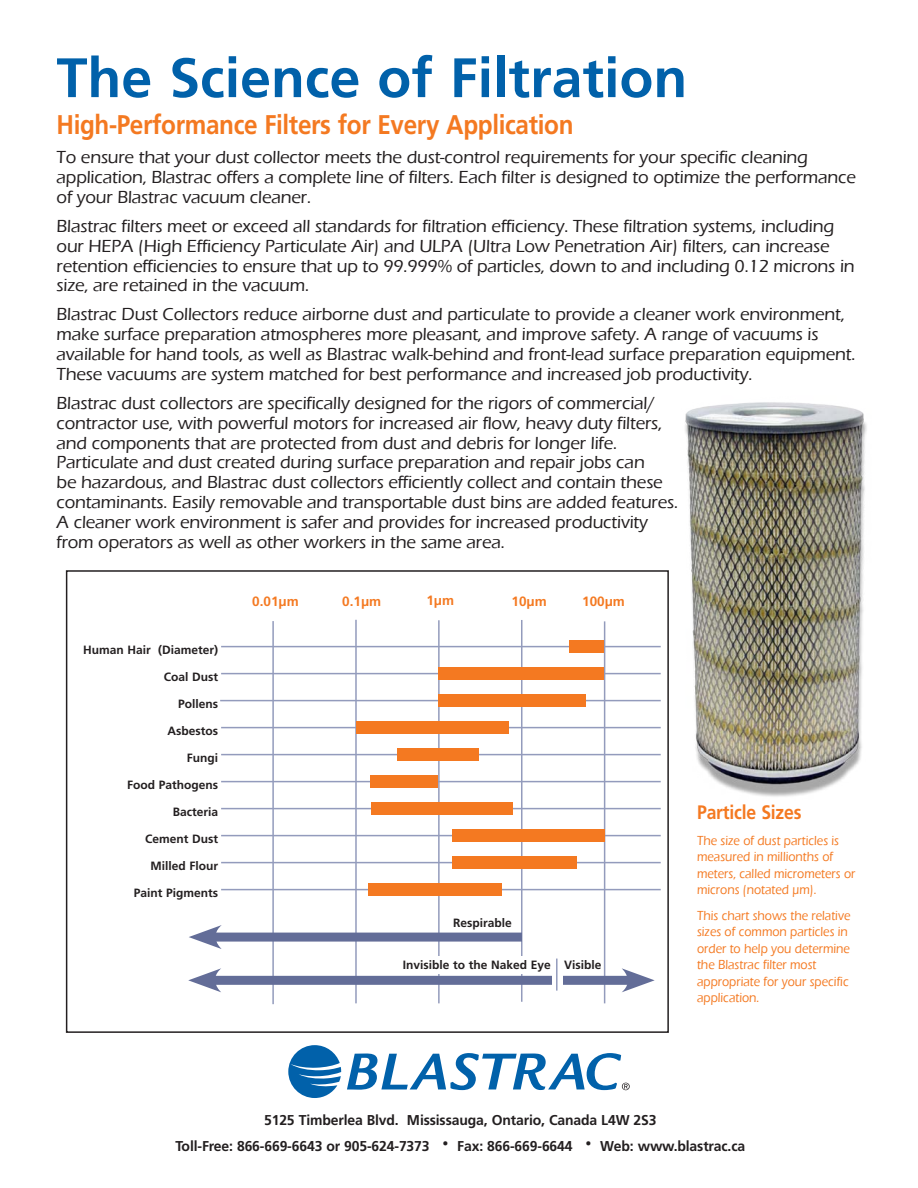
<style>
.page{position:relative;width:918px;height:1188px;background:#fff}
.page>*{position:absolute;margin:0;border:0;box-sizing:border-box;transform-origin:0 0}
.t1{font:700 55.5px "Frutiger";color:#0161aa}
.body{font:700 27px "Frutiger";letter-spacing:-.015em;color:#f47921;scale:.9 1}
.body-2{font:700 19.5px "Frutiger";letter-spacing:-.01em;color:#f47921;scale:.9 1}
.body-3{font:500 18px/19.8px "Eras ITC";letter-spacing:-.01em;color:#231f20}
.body-4{font:700 14.25px "Frutiger";letter-spacing:-.01em;color:#231f20}
.body-5{font:500 13.5px/16.5px "Eras ITC";color:#f47921;scale:.9 1}
.t2{font:700 13.5px "Frutiger";color:#f47921}
.t3{font:700 12px "Frutiger";color:#231f20}
.s1{font-size:27px}
</style>
<div class="page">
<hr style="left:221px;top:646px;width:440px;height:1px;background:#939bbc">
<hr style="left:221px;top:673px;width:440px;height:1px;background:#939bbc">
<hr style="left:220px;top:700px;width:441px;height:1px;background:#939bbc">
<hr style="left:221px;top:727px;width:440px;height:1px;background:#939bbc">
<hr style="left:221px;top:754px;width:440px;height:1px;background:#939bbc">
<hr style="left:221px;top:781px;width:440px;height:1px;background:#939bbc">
<hr style="left:221px;top:808px;width:440px;height:1px;background:#939bbc">
<hr style="left:221px;top:835px;width:440px;height:1px;background:#939bbc">
<hr style="left:221px;top:862px;width:440px;height:1px;background:#939bbc">
<hr style="left:221px;top:889px;width:440px;height:1px;background:#939bbc">
<hr style="left:272px;top:621px;width:2px;height:383px;background:#939bbc">
<hr style="left:355px;top:620px;width:2px;height:383px;background:#939bbc">
<hr style="left:438px;top:620px;width:2px;height:383px;background:#939bbc">
<hr style="left:521px;top:620px;width:1px;height:382px;background:#939bbc">
<hr style="left:604px;top:621px;width:1px;height:382px;background:#939bbc">
<div style="left:569px;top:641px;width:35px;height:12px;background:#f47921"></div>
<div style="left:439px;top:668px;width:165px;height:12px;background:#f47921"></div>
<div style="left:439px;top:695px;width:147px;height:12px;background:#f47921"></div>
<div style="left:356px;top:722px;width:153px;height:12px;background:#f47921"></div>
<div style="left:397px;top:749px;width:82px;height:12px;background:#f47921"></div>
<div style="left:370px;top:776px;width:68px;height:12px;background:#f47921"></div>
<div style="left:371px;top:803px;width:142px;height:12px;background:#f47921"></div>
<div style="left:452px;top:830px;width:153px;height:12px;background:#f47921"></div>
<div style="left:452px;top:857px;width:125px;height:12px;background:#f47921"></div>
<div style="left:369px;top:884px;width:133px;height:12px;background:#f47921"></div>
<div style="left:207px;top:976px;width:429px;height:9px;background:#636d98"></div>
<svg style="left:622px;top:968px;width:33px;height:24px"></svg>
<svg style="left:188px;top:968px;width:33px;height:24px"></svg>
<div style="left:552px;top:966px;width:11px;height:32px;background:#fff"></div>
<hr style="left:556px;top:959px;width:2px;height:32px;background:#939bbc">
<div style="left:208px;top:933px;width:314px;height:9px;background:#636d98"></div>
<svg style="left:189px;top:925px;width:33px;height:24px"></svg>
<div style="left:434px;top:956px;width:114px;height:17px;background:#fff"></div>
<svg style="left:288px;top:1045px;width:53px;height:53px"></svg>
<svg style="left:347px;top:1053px;width:283px;height:37px"></svg>
<img style="left:618px;top:402px;width:249px;height:473px">
<p class="t1" style="left:57px;top:45px;width:632px">The Science of Filtration</p>
<p class="body" style="left:57px;top:109px;width:576px">High-Performance Filters for Every Application</p>
<p class="body-3" style="left:57px;top:148px;width:801px">To ensure that your dust collector meets the dust-control requirements for your specific cleaning application, Blastrac offers a complete line of filters. Each filter is designed to optimize the performance of your Blastrac vacuum cleaner.</p>
<p class="body-3" style="left:57px;top:216px;width:800px">Blastrac filters meet or exceed all standards for filtration efficiency. These filtration systems, including our HEPA (High Efficiency Particulate Air) and ULPA (Ultra Low Penetration Air) filters, can increase retention efficiencies to ensure that up to 99.999% of particles, down to and including 0.12 microns in size, are retained in the vacuum.</p>
<p class="body-3" style="left:57px;top:305px;width:800px">Blastrac Dust Collectors reduce airborne dust and particulate to provide a cleaner work environment, make surface preparation atmospheres more pleasant, and improve safety. A range of vacuums is available for hand tools, as well as Blastrac walk-behind and front-lead surface preparation equipment.<br>These vacuums are system matched for best performance and increased job productivity.</p>
<p class="body-3" style="left:57px;top:393px;width:623px">Blastrac dust collectors are specifically designed for the rigors of commercial/ contractor use, with powerful motors for increased air flow, heavy duty filters, and components that are protected from dust and debris for longer life.<br>Particulate and dust created during surface preparation and repair jobs can<br>be hazardous, and Blastrac dust collectors efficiently collect and contain these contaminants. Easily removable and transportable dust bins are added features.<br>A cleaner work environment is safer and provides for increased productivity from operators as well as other workers in the same area.</p>
<p class="t3" style="left:83px;top:642px;width:137px">Human Hair (Diameter)</p>
<p class="t3" style="left:164px;top:669px;width:56px">Coal Dust</p>
<p class="t3" style="left:178px;top:696px;width:42px">Pollens</p>
<p class="t3" style="left:167px;top:723px;width:52px">Asbestos</p>
<p class="t3" style="left:187px;top:750px;width:33px">Fungi</p>
<p class="t3" style="left:127px;top:777px;width:93px">Food Pathogens</p>
<p class="t3" style="left:173px;top:804px;width:47px">Bacteria</p>
<p class="t3" style="left:145px;top:831px;width:75px">Cement Dust</p>
<p class="t3" style="left:150px;top:858px;width:69px">Milled Flour</p>
<p class="t3" style="left:134px;top:885px;width:86px">Paint Pigments</p>
<p class="t2" style="left:252px;top:593px;width:48px">0.01µm</p>
<p class="t2" style="left:342px;top:593px;width:41px">0.1µm</p>
<p class="t2" style="left:426px;top:592px;width:29px">1µm</p>
<p class="t2" style="left:512px;top:593px;width:37px">10µm</p>
<p class="t2" style="left:582px;top:593px;width:44px">100µm</p>
<p class="t3" style="left:453px;top:916px;width:60px">Respirable</p>
<p class="t3" style="left:403px;top:957px;width:150px">Invisible to the Naked Eye</p>
<p class="t3" style="left:564px;top:957px;width:39px">Visible</p>
<p class="body-2" style="left:697px;top:801px;width:118px">Particle Sizes</p>
<p class="body-5" style="left:697px;top:832px;width:177px">The size of dust particles is measured in millionths of meters, called micrometers or microns (notated µm).</p>
<p class="body-5" style="left:697px;top:907px;width:172px">This chart shows the relative sizes of common particles in order to help you determine the Blastrac filter most appropriate for your specific application.</p>
<p class="body-4" style="left:264px;top:1112px;width:394px">5125 Timberlea Blvd. Mississauga, Ontario, Canada L4W 2S3</p>
<p class="body-4" style="left:176px;top:1138px;width:571px">Toll-Free: 866-669-6643 or 905-624-7373 <span class="s1">·</span> Fax: 866-669-6644 <span class="s1">·</span> Web: www.blastrac.ca</p>
</div>
